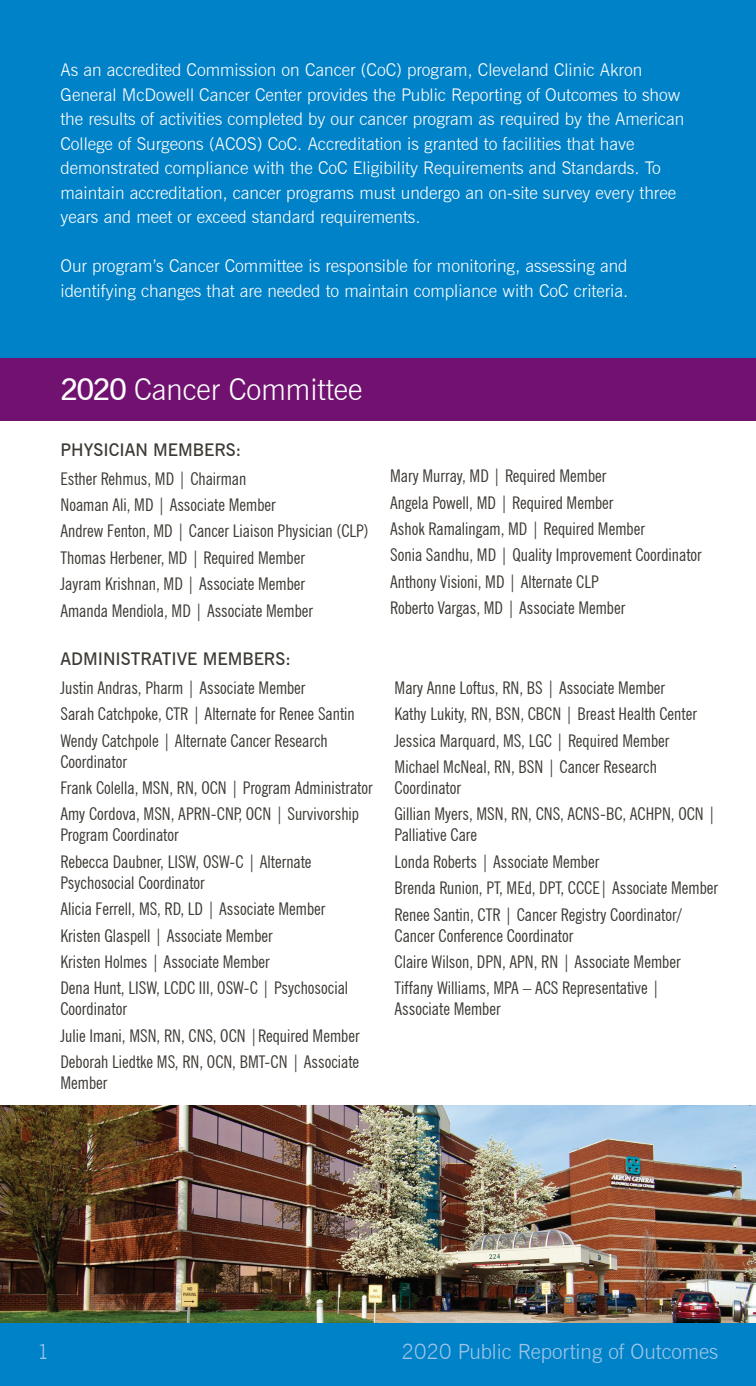
<style>
.page{position:relative;width:756px;height:1386px;background:#fff}
.page>*{position:absolute;margin:0;border:0;box-sizing:border-box;transform-origin:0 0}
.t1{font:300 29.75px "News Gothic BT";color:#fff}
.t2{font:300 21px "News Gothic BT";color:#9fc5e7}
.t3{font:condensed 17.5px/26.4px "News Gothic BT";color:#3d3934}
.t4{font:300 17.5px/24.5px "News Gothic BT";color:#fff}
.t5{font:600 17.5px "News Gothic BT";color:#3d3934}
.s1{font-weight:600}
</style>
<div class="page">
<img style="left:0;top:1105px;width:756px;height:219px">
<div style="left:0;top:358px;width:756px;height:62px;background:#711271"></div>
<div style="left:0;top:0;width:756px;height:358px;background:#0082c8"></div>
<div style="left:0;top:1324px;width:756px;height:62px;background:#0082c8"></div>
<p class="t4" style="left:60px;top:58px;width:625px">As an accredited Commission on Cancer (CoC) program, Cleveland Clinic Akron General McDowell Cancer Center provides the Public Reporting of Outcomes to show the results of activities completed by our cancer program as required by the American College of Surgeons (ACOS) CoC. Accreditation is granted to facilities that have demonstrated compliance with the CoC Eligibility Requirements and Standards. To maintain accreditation, cancer programs must undergo an on-site survey every three years and meet or exceed standard requirements.</p>
<p class="t4" style="left:60px;top:254px;width:569px">Our program’s Cancer Committee is responsible for monitoring, assessing and identifying changes that are needed to maintain compliance with CoC criteria.</p>
<h1 class="t1" style="left:60px;top:371px;width:303px"><span class="s1">2020</span> Cancer Committee</h1>
<p class="t5" style="left:60px;top:439px;width:183px">PHYSICIAN MEMBERS:</p>
<p class="t3" style="left:60px;top:465px;width:310px">Esther Rehmus, MD | Chairman<br>Noaman Ali, MD | Associate Member<br>Andrew Fenton, MD | Cancer Liaison Physician (CLP)<br>Thomas Herbener, MD | Required Member<br>Jayram Krishnan, MD | Associate Member<br>Amanda Mendiola, MD | Associate Member</p>
<p class="t3" style="left:390px;top:463px;width:313px">Mary Murray, MD | Required Member<br>Angela Powell, MD | Required Member<br>Ashok Ramalingam, MD | Required Member<br>Sonia Sandhu, MD | Quality Improvement Coordinator Anthony Visioni, MD | Alternate CLP<br>Roberto Vargas, MD | Associate Member</p>
<p class="t5" style="left:60px;top:648px;width:232px">ADMINISTRATIVE MEMBERS:</p>
<p class="t3" style="left:60px;top:675px;width:296px">Justin Andras, Pharm | Associate Member<br>Sarah Catchpoke, CTR | Alternate for Renee Santin<br>Wendy Catchpole | Alternate Cancer Research</p>
<p class="t3" style="left:60px;top:748px;width:314px">Coordinator<br>Frank Colella, MSN, RN, OCN | Program Administrator<br>Amy Cordova, MSN, APRN-CNP, OCN | Survivorship</p>
<p class="t3" style="left:60px;top:822px;width:253px">Program Coordinator<br>Rebecca Daubner, LISW, OSW-C | Alternate</p>
<p class="t3" style="left:60px;top:869px;width:289px">Psychosocial Coordinator<br>Alicia Ferrell, MS, RD, LD | Associate Member Kristen Glaspell | Associate Member<br>Kristen Holmes | Associate Member<br>Dena Hunt, LISW, LCDC III, OSW-C | Psychosocial</p>
<p class="t3" style="left:60px;top:996px;width:301px">Coordinator<br>Julie Imani, MSN, RN, CNS, OCN |Required Member<br>Deborah Liedtke MS, RN, OCN, BMT-CN | Associate</p>
<p class="t3" style="left:60px;top:1069px;width:49px">Member</p>
<p class="t3" style="left:395px;top:675px;width:304px">Mary Anne Loftus, RN, BS | Associate Member Kathy Lukity, RN, BSN, CBCN | Breast Health Center Jessica Marquard, MS, LGC | Required Member Michael McNeal, RN, BSN | Cancer Research</p>
<p class="t3" style="left:395px;top:775px;width:323px">Coordinator<br>Gillian Myers, MSN, RN, CNS, ACNS-BC, ACHPN, OCN |</p>
<p class="t3" style="left:395px;top:822px;width:325px">Palliative Care<br>Londa Roberts | Associate Member<br>Brenda Runion, PT, MEd, DPT, CCCE| Associate Member Renee Santin, CTR | Cancer Registry Coordinator/</p>
<p class="t3" style="left:395px;top:922px;width:288px">Cancer Conference Coordinator<br>Claire Wilson, DPN, APN, RN | Associate Member<br>Tiffany Williams, MPA – ACS Representative |</p>
<p class="t3" style="left:395px;top:996px;width:108px">Associate Member</p>
<p class="t2" style="left:37px;top:1339px;width:14px">1</p>
<p class="t2" style="left:402px;top:1339px;width:318px">2020 Public Reporting of Outcomes</p>
</div>
